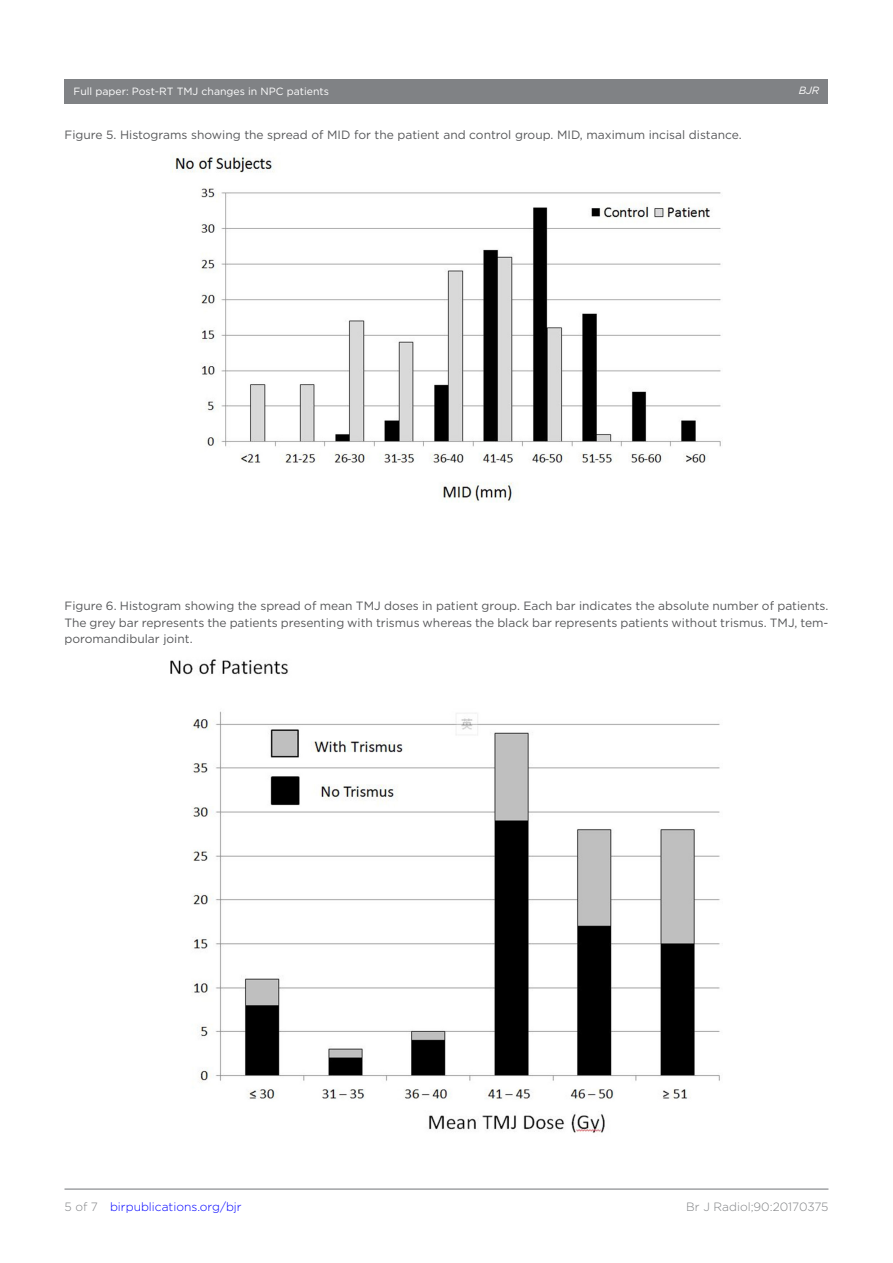
<style>
.page{position:relative;width:893px;height:1263px;background:#fff}
.page>*{position:absolute;margin:0;border:0;box-sizing:border-box;transform-origin:0 0}
.t1{font:12px/16.5px "Gotham";color:#57585a;text-align:justify}
.t2{font:300 12px "Gotham";color:#00f}
.t3{font:300 12px "Gotham";color:#808285}
.t4{font:10.5px "Gotham";color:#fff}
.t5{font:italic 10.5px "Gotham";color:#fff}
.s1{color:#808285}
</style>
<div class="page">
<hr style="left:64px;top:1188px;width:764px;height:2px;background:#808285">
<div style="left:64px;top:79px;width:764px;height:24px;background:#808285"></div>
<img style="left:172px;top:154px;width:549px;height:348px">
<img style="left:170px;top:659px;width:550px;height:474px">
<p class="t4" style="left:74px;top:85px;width:257px">Full paper: Post-RT TMJ changes in NPC patients</p>
<p class="t5" style="left:799px;top:85px;width:22px">BJR</p>
<p class="t1" style="left:64px;top:126px;width:679px">Figure 5. Histograms showing the spread of MID for the patient and control group. MID, maximum incisal distance.</p>
<p class="t1" style="left:64px;top:598px;width:765px">Figure 6. Histogram showing the spread of mean TMJ doses in patient group. Each bar indicates the absolute number of patients.<br>The grey bar represents the patients presenting with trismus whereas the black bar represents patients without trismus. TMJ, tem&shy;poromandibular joint.</p>
<p class="t2" style="left:64px;top:1199px;width:179px"><span class="s1">5 of 7</span> birpublications.org/bjr</p>
<p class="t3" style="left:686px;top:1199px;width:144px">Br J Radiol;90:20170375</p>
</div>
